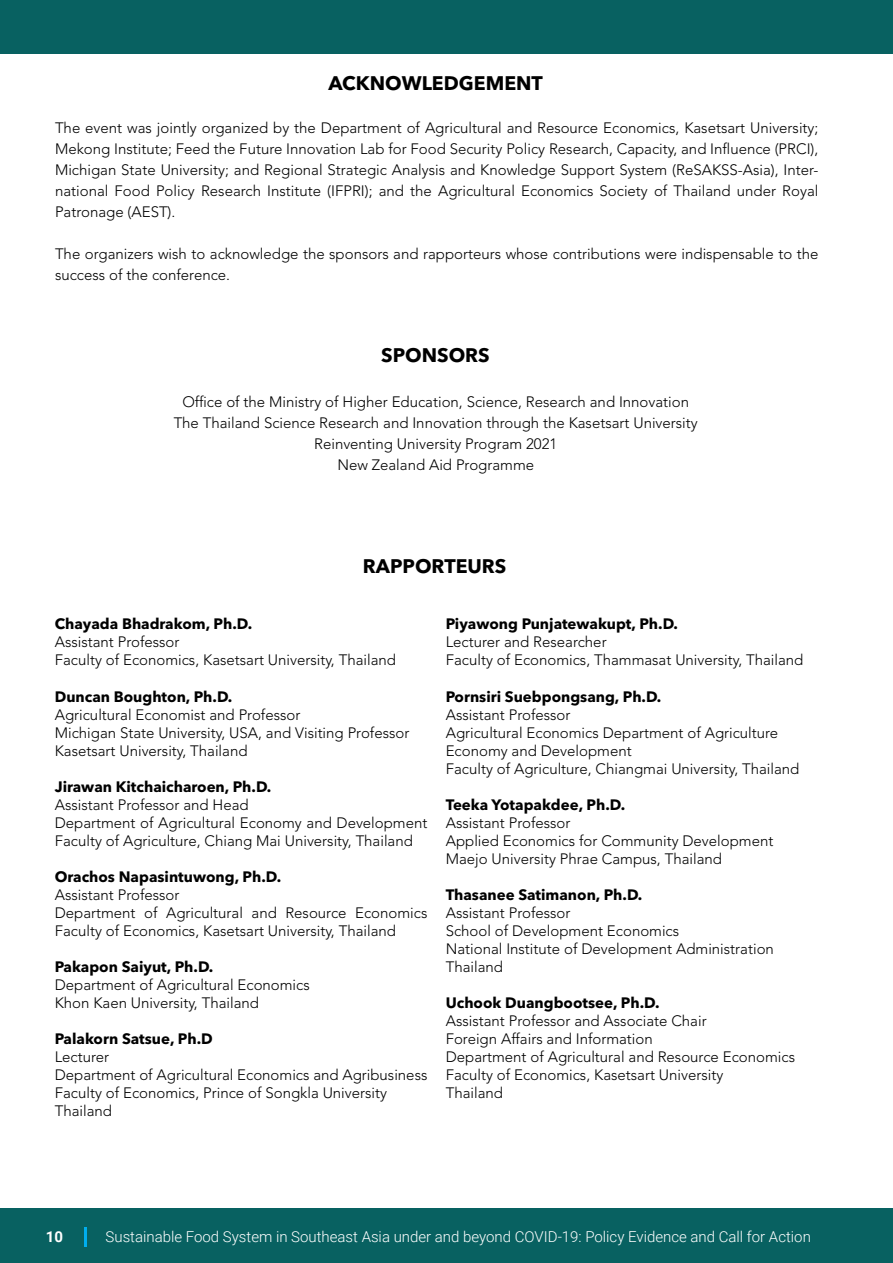
<style>
.page{position:relative;width:893px;height:1263px;background:#fff}
.page>*{position:absolute;margin:0;border:0;box-sizing:border-box;transform-origin:0 0}
.t1{font:700 19.5px "Avenir Next LT Pro";color:#000}
.t2{font:300 15px/18px "Avenir LT Std";color:#000}
.t3{font:700 15px "Avenir Next LT Pro";color:#000}
.t4{font:300 15px "Roboto";color:#fff}
.t5{font:700 15px "Roboto";color:#fff}
</style>
<div class="page">
<div style="left:0;top:0;width:893px;height:53px;background:#086161"></div>
<div style="left:0;top:1209px;width:893px;height:54px;background:#086161"></div>
<svg style="left:85px;top:1227px;width:2px;height:19px"></svg>
<h1 class="t1" style="left:328px;top:72px;width:216px">ACKNOWLEDGEMENT</h1>
<p class="t2" style="left:55px;top:117px;width:765px;line-height:21px;text-align:justify">The event was jointly organized by the Department of Agricultural and Resource Economics, Kasetsart University; Mekong Institute; Feed the Future Innovation Lab for Food Security Policy Research, Capacity, and Influence (PRCI), Michigan State University; and Regional Strategic Analysis and Knowledge Support System (ReSAKSS-Asia), Inter&shy;national Food Policy Research Institute (IFPRI); and the Agricultural Economics Society of Thailand under Royal Patronage (AEST).</p>
<p class="t2" style="left:55px;top:243px;width:765px;line-height:21px">The organizers wish to acknowledge the sponsors and rapporteurs whose contributions were indispensable to the success of the conference.</p>
<h1 class="t1" style="left:381px;top:343px;width:110px">SPONSORS</h1>
<p class="t2" style="left:174px;top:392px;width:526px;line-height:21px;text-align:center">Office of the Ministry of Higher Education, Science, Research and Innovation The Thailand Science Research and Innovation through the Kasetsart University Reinventing University Program 2021<br>New Zealand Aid Programme</p>
<h1 class="t1" style="left:363px;top:554px;width:145px">RAPPORTEURS</h1>
<p class="t3" style="left:55px;top:615px;width:199px">Chayada Bhadrakom, Ph.D.</p>
<p class="t2" style="left:55px;top:633px;width:343px">Assistant Professor<br>Faculty of Economics, Kasetsart University, Thailand</p>
<p class="t3" style="left:55px;top:687px;width:179px">Duncan Boughton, Ph.D.</p>
<p class="t2" style="left:55px;top:705px;width:356px">Agricultural Economist and Professor<br>Michigan State University, USA, and Visiting Professor<br>Kasetsart University, Thailand</p>
<p class="t3" style="left:55px;top:777px;width:218px">Jirawan Kitchaicharoen, Ph.D.</p>
<p class="t2" style="left:55px;top:795px;width:374px">Assistant Professor and Head<br>Department of Agricultural Economy and Development<br>Faculty of Agriculture, Chiang Mai University, Thailand</p>
<p class="t3" style="left:55px;top:867px;width:228px">Orachos Napasintuwong, Ph.D.</p>
<p class="t2" style="left:55px;top:885px;width:374px">Assistant Professor<br>Department of Agricultural and Resource Economics<br>Faculty of Economics, Kasetsart University, Thailand</p>
<p class="t3" style="left:55px;top:957px;width:160px">Pakapon Saiyut, Ph.D.</p>
<p class="t2" style="left:55px;top:975px;width:257px">Department of Agricultural Economics<br>Khon Kaen University, Thailand</p>
<p class="t3" style="left:55px;top:1029px;width:160px">Palakorn Satsue, Ph.D</p>
<p class="t2" style="left:55px;top:1047px;width:374px">Lecturer<br>Department of Agricultural Economics and Agribusiness<br>Faculty of Economics, Prince of Songkla University<br>Thailand</p>
<p class="t3" style="left:446px;top:615px;width:234px">Piyawong Punjatewakupt, Ph.D.</p>
<p class="t2" style="left:446px;top:633px;width:359px">Lecturer and Researcher<br>Faculty of Economics, Thammasat University, Thailand</p>
<p class="t3" style="left:446px;top:687px;width:217px">Pornsiri Suebpongsang, Ph.D.</p>
<p class="t2" style="left:446px;top:705px;width:355px">Assistant Professor<br>Agricultural Economics Department of Agriculture Economy and Development<br>Faculty of Agriculture, Chiangmai University, Thailand</p>
<p class="t3" style="left:446px;top:795px;width:181px">Teeka Yotapakdee, Ph.D.</p>
<p class="t2" style="left:446px;top:813px;width:329px">Assistant Professor<br>Applied Economics for Community Development<br>Maejo University Phrae Campus, Thailand</p>
<p class="t3" style="left:446px;top:885px;width:198px">Thasanee Satimanon, Ph.D.</p>
<p class="t2" style="left:446px;top:903px;width:330px">Assistant Professor<br>School of Development Economics<br>National Institute of Development Administration<br>Thailand</p>
<p class="t3" style="left:446px;top:993px;width:215px">Uchook Duangbootsee, Ph.D.</p>
<p class="t2" style="left:446px;top:1011px;width:351px">Assistant Professor and Associate Chair<br>Foreign Affairs and Information<br>Department of Agricultural and Resource Economics Faculty of Economics, Kasetsart University<br>Thailand</p>
<p class="t5" style="left:46px;top:1226px;width:19px">10</p>
<p class="t4" style="left:106px;top:1226px;width:707px">Sustainable Food System in Southeast Asia under and beyond COVID-19: Policy Evidence and Call for Action</p>
</div>
